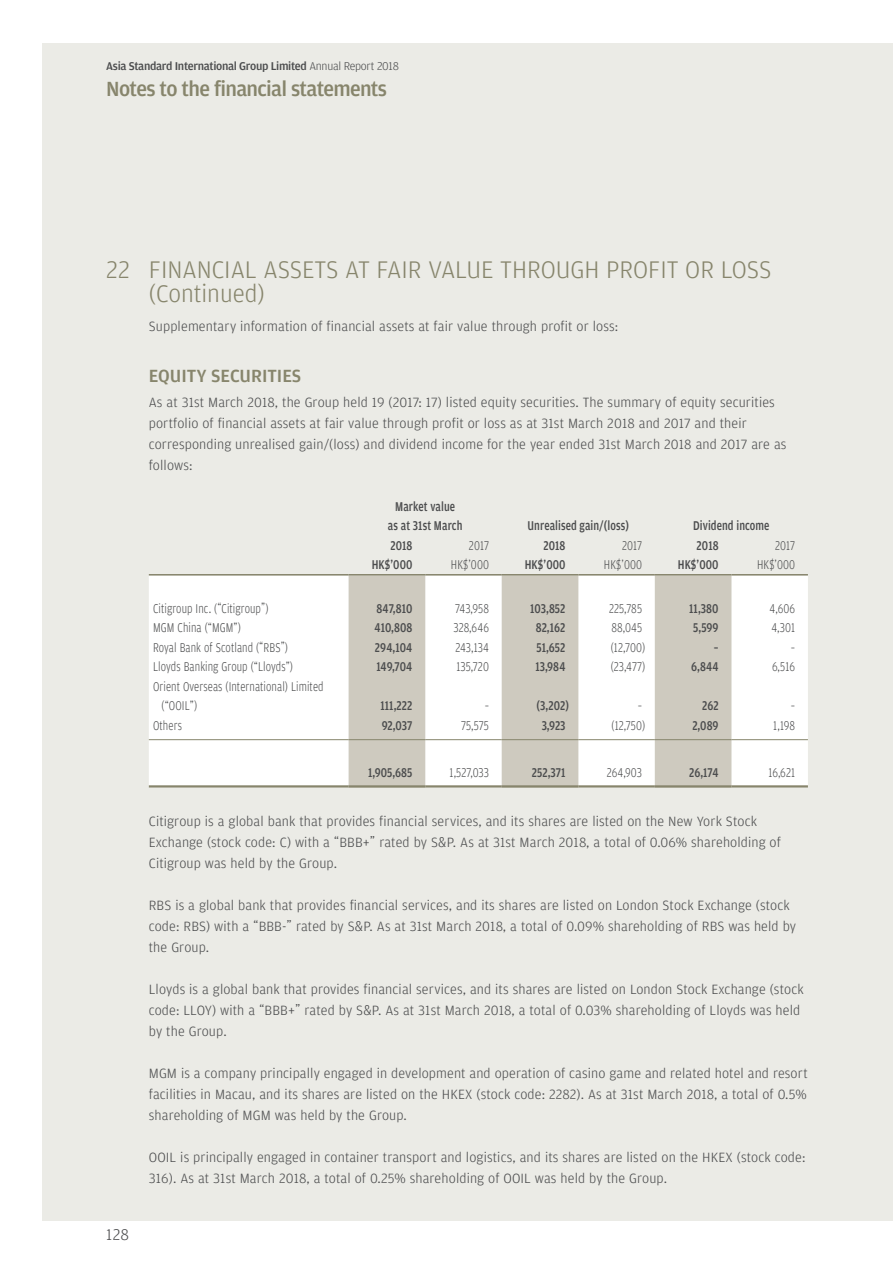
<style>
.page{position:relative;width:893px;height:1263px;background:#fff}
.page>*{position:absolute;margin:0;border:0;box-sizing:border-box;transform-origin:0 0}
.Heading_1{font:300 25.5px/24px "Amplitude";color:#87856c}
.t1{font:500 21.75px "Amplitude";letter-spacing:-.035em;color:#87856c}
.Heading_2{font:500 18.75px "Amplitude";letter-spacing:-.005em;color:#87856c}
.t2{font:300 16.5px "Amplitude";color:#4b4c4d}
.Body_Text{font:300 14.25px/21px "Amplitude";letter-spacing:.01em;color:#4b4c4d}
.Body_Text-2{font:300 13.5px/19.5px "Amplitude";letter-spacing:.01em;color:#4b4c4d;scale:.8 1}
.Body_Text-3{font:500 13.5px "Amplitude";letter-spacing:.005em;color:#4b4c4d;scale:.8 1}
.t3{font:500 12px "Amplitude";letter-spacing:-.03em;color:#4b4c4d}
.s1{font-weight:300}
</style>
<div class="page">
<div style="left:43px;top:43px;width:850px;height:1177px;background:#ebebe6"></div>
<div style="left:149px;top:575px;width:659px;height:210px;background:#fff"></div>
<svg style="left:349px;top:575px;width:382px;height:210px;background:#e1ded8"></svg>
<hr style="left:149px;top:574px;width:200px;height:1px;background:#87856c">
<hr style="left:349px;top:574px;width:76px;height:1px;background:#87856c">
<hr style="left:425px;top:574px;width:77px;height:1px;background:#87856c">
<hr style="left:502px;top:574px;width:76px;height:1px;background:#87856c">
<hr style="left:578px;top:574px;width:77px;height:1px;background:#87856c">
<hr style="left:655px;top:574px;width:76px;height:1px;background:#87856c">
<hr style="left:731px;top:574px;width:77px;height:1px;background:#87856c">
<hr style="left:149px;top:739px;width:200px;height:1px;background:#87856c">
<hr style="left:349px;top:739px;width:76px;height:1px;background:#87856c">
<hr style="left:425px;top:739px;width:77px;height:1px;background:#87856c">
<hr style="left:502px;top:739px;width:76px;height:1px;background:#87856c">
<hr style="left:578px;top:739px;width:77px;height:1px;background:#87856c">
<hr style="left:655px;top:739px;width:76px;height:1px;background:#87856c">
<hr style="left:731px;top:739px;width:77px;height:1px;background:#87856c">
<hr style="left:149px;top:785px;width:200px;height:2px;background:#87856c">
<hr style="left:349px;top:785px;width:76px;height:2px;background:#87856c">
<hr style="left:425px;top:785px;width:77px;height:2px;background:#87856c">
<hr style="left:502px;top:785px;width:76px;height:2px;background:#87856c">
<hr style="left:578px;top:785px;width:77px;height:2px;background:#87856c">
<hr style="left:655px;top:785px;width:76px;height:2px;background:#87856c">
<hr style="left:731px;top:785px;width:77px;height:2px;background:#87856c">
<p class="t3" style="left:106px;top:60px;width:294px">Asia Standard International Group Limited <span class="s1">Annual Report 2018</span></p>
<h2 class="t1" style="left:106px;top:77px;width:282px">Notes to the financial statements</h2>
<p class="Heading_1" style="left:149px;top:258px;width:624px;text-indent:-43px">22 FINANCIAL ASSETS AT FAIR VALUE THROUGH PROFIT OR LOSS (Continued)</p>
<p class="Body_Text" style="left:149px;top:316px;width:471px">Supplementary information of financial assets at fair value through profit or loss:</p>
<p class="Heading_2" style="left:149px;top:365px;width:154px">EQUITY SECURITIES</p>
<p class="Body_Text" style="left:149px;top:392px;width:639px">As at 31st March 2018, the Group held 19 (2017: 17) listed equity securities. The summary of equity securities portfolio of financial assets at fair value through profit or loss as at 31st March 2018 and 2017 and their corresponding unrealised gain/(loss) and dividend income for the year ended 31st March 2018 and 2017 are as follows:</p>
<p class="Body_Text-3" style="left:395px;top:499px;width:76px">Market value</p>
<p class="Body_Text-3" style="left:388px;top:518px;width:95px">as at 31st March</p>
<p class="Body_Text-3" style="left:527px;top:518px;width:128px">Unrealised gain/(loss)</p>
<p class="Body_Text-3" style="left:693px;top:518px;width:97px">Dividend income</p>
<p class="Body_Text-3" style="left:390px;top:538px;width:29px">2018</p>
<p class="Body_Text-2" style="left:469px;top:536px;width:27px">2017</p>
<p class="Body_Text-3" style="left:543px;top:538px;width:29px">2018</p>
<p class="Body_Text-2" style="left:622px;top:536px;width:27px">2017</p>
<p class="Body_Text-3" style="left:697px;top:538px;width:29px">2018</p>
<p class="Body_Text-2" style="left:775px;top:536px;width:27px">2017</p>
<p class="Body_Text-3" style="left:372px;top:557px;width:52px">HK$’000</p>
<p class="Body_Text-2" style="left:451px;top:555px;width:49px">HK$’000</p>
<p class="Body_Text-3" style="left:525px;top:557px;width:52px">HK$’000</p>
<p class="Body_Text-2" style="left:604px;top:555px;width:49px">HK$’000</p>
<p class="Body_Text-3" style="left:678px;top:557px;width:52px">HK$’000</p>
<p class="Body_Text-2" style="left:757px;top:555px;width:49px">HK$’000</p>
<p class="Body_Text-2" style="left:153px;top:599px;width:146px">Citigroup Inc. (“Citigroup”)</p>
<p class="Body_Text-3" style="left:376px;top:601px;width:46px">847,810</p>
<p class="Body_Text-2" style="left:455px;top:599px;width:44px">743,958</p>
<p class="Body_Text-3" style="left:530px;top:601px;width:46px">103,852</p>
<p class="Body_Text-2" style="left:609px;top:599px;width:43px">225,785</p>
<p class="Body_Text-3" style="left:689px;top:601px;width:38px">11,380</p>
<p class="Body_Text-2" style="left:770px;top:599px;width:33px">4,606</p>
<p class="Body_Text-2" style="left:153px;top:618px;width:111px">MGM China (“MGM”)</p>
<p class="Body_Text-3" style="left:374px;top:620px;width:49px">410,808</p>
<p class="Body_Text-2" style="left:454px;top:618px;width:46px">328,646</p>
<p class="Body_Text-3" style="left:536px;top:620px;width:39px">82,162</p>
<p class="Body_Text-2" style="left:611px;top:618px;width:40px">88,045</p>
<p class="Body_Text-3" style="left:693px;top:620px;width:33px">5,599</p>
<p class="Body_Text-2" style="left:771px;top:618px;width:31px">4,301</p>
<p class="Body_Text-2" style="left:153px;top:638px;width:170px">Royal Bank of Scotland (“RBS”)</p>
<p class="Body_Text-3" style="left:375px;top:640px;width:48px">294,104</p>
<p class="Body_Text-2" style="left:455px;top:638px;width:43px">243,134</p>
<p class="Body_Text-3" style="left:536px;top:640px;width:38px">51,652</p>
<p class="Body_Text-2" style="left:611px;top:638px;width:45px">(12,700)</p>
<p class="Body_Text-3" style="left:714px;top:640px;width:7px">–</p>
<p class="Body_Text-2" style="left:791px;top:638px;width:7px">–</p>
<p class="Body_Text-2" style="left:153px;top:657px;width:176px">Lloyds Banking Group (“Lloyds”)</p>
<p class="Body_Text-3" style="left:376px;top:659px;width:47px">149,704</p>
<p class="Body_Text-2" style="left:456px;top:657px;width:42px">135,720</p>
<p class="Body_Text-3" style="left:535px;top:659px;width:39px">13,984</p>
<p class="Body_Text-2" style="left:611px;top:657px;width:45px">(23,477)</p>
<p class="Body_Text-3" style="left:691px;top:659px;width:36px">6,844</p>
<p class="Body_Text-2" style="left:772px;top:657px;width:30px">6,516</p>
<p class="Body_Text-2" style="left:162px;top:677px;width:204px;text-indent:-9px">Orient Overseas (International) Limited (“OOIL”)</p>
<p class="Body_Text-3" style="left:380px;top:698px;width:42px">111,222</p>
<p class="Body_Text-2" style="left:485px;top:696px;width:7px">–</p>
<p class="Body_Text-3" style="left:537px;top:698px;width:42px">(3,202)</p>
<p class="Body_Text-2" style="left:638px;top:696px;width:7px">–</p>
<p class="Body_Text-3" style="left:702px;top:698px;width:22px">262</p>
<p class="Body_Text-2" style="left:791px;top:696px;width:7px">–</p>
<p class="t2" style="left:106px;top:1225px;width:24px">128</p>
<p class="Body_Text-2" style="left:153px;top:716px;width:38px">Others</p>
<p class="Body_Text-3" style="left:382px;top:718px;width:40px">92,037</p>
<p class="Body_Text-2" style="left:461px;top:716px;width:36px">75,575</p>
<p class="Body_Text-3" style="left:542px;top:718px;width:31px">3,923</p>
<p class="Body_Text-2" style="left:611px;top:716px;width:44px">(12,750)</p>
<p class="Body_Text-3" style="left:692px;top:718px;width:34px">2,089</p>
<p class="Body_Text-2" style="left:773px;top:716px;width:29px">1,198</p>
<p class="Body_Text-3" style="left:368px;top:765px;width:57px">1,905,685</p>
<p class="Body_Text-2" style="left:450px;top:763px;width:51px">1,527,033</p>
<p class="Body_Text-3" style="left:532px;top:765px;width:44px">252,371</p>
<p class="Body_Text-2" style="left:607px;top:763px;width:46px">264,903</p>
<p class="Body_Text-3" style="left:689px;top:765px;width:38px">26,174</p>
<p class="Body_Text-2" style="left:768px;top:763px;width:35px">16,621</p>
<p class="Body_Text" style="left:149px;top:811px;width:634px">Citigroup is a global bank that provides financial services, and its shares are listed on the New York Stock<br>Exchange (stock code: C) with a “BBB+” rated by S&amp;P. As at 31st March 2018, a total of 0.06% shareholding of<br>Citigroup was held by the Group.</p>
<p class="Body_Text" style="left:149px;top:895px;width:649px">RBS is a global bank that provides financial services, and its shares are listed on London Stock Exchange (stock code: RBS) with a “BBB-” rated by S&amp;P. As at 31st March 2018, a total of 0.09% shareholding of RBS was held by the Group.</p>
<p class="Body_Text" style="left:149px;top:979px;width:656px">Lloyds is a global bank that provides financial services, and its shares are listed on London Stock Exchange (stock code: LLOY) with a “BBB+” rated by S&amp;P. As at 31st March 2018, a total of 0.03% shareholding of Lloyds was held by the Group.</p>
<p class="Body_Text" style="left:149px;top:1063px;width:660px;text-align:justify">MGM is a company principally engaged in development and operation of casino game and related hotel and resort facilities in Macau, and its shares are listed on the HKEX (stock code: 2282). As at 31st March 2018, a total of 0.5% shareholding of MGM was held by the Group.</p>
<p class="Body_Text" style="left:149px;top:1147px;width:658px">OOIL is principally engaged in container transport and logistics, and its shares are listed on the HKEX (stock code:<br>316). As at 31st March 2018, a total of 0.25% shareholding of OOIL was held by the Group.</p>
</div>
